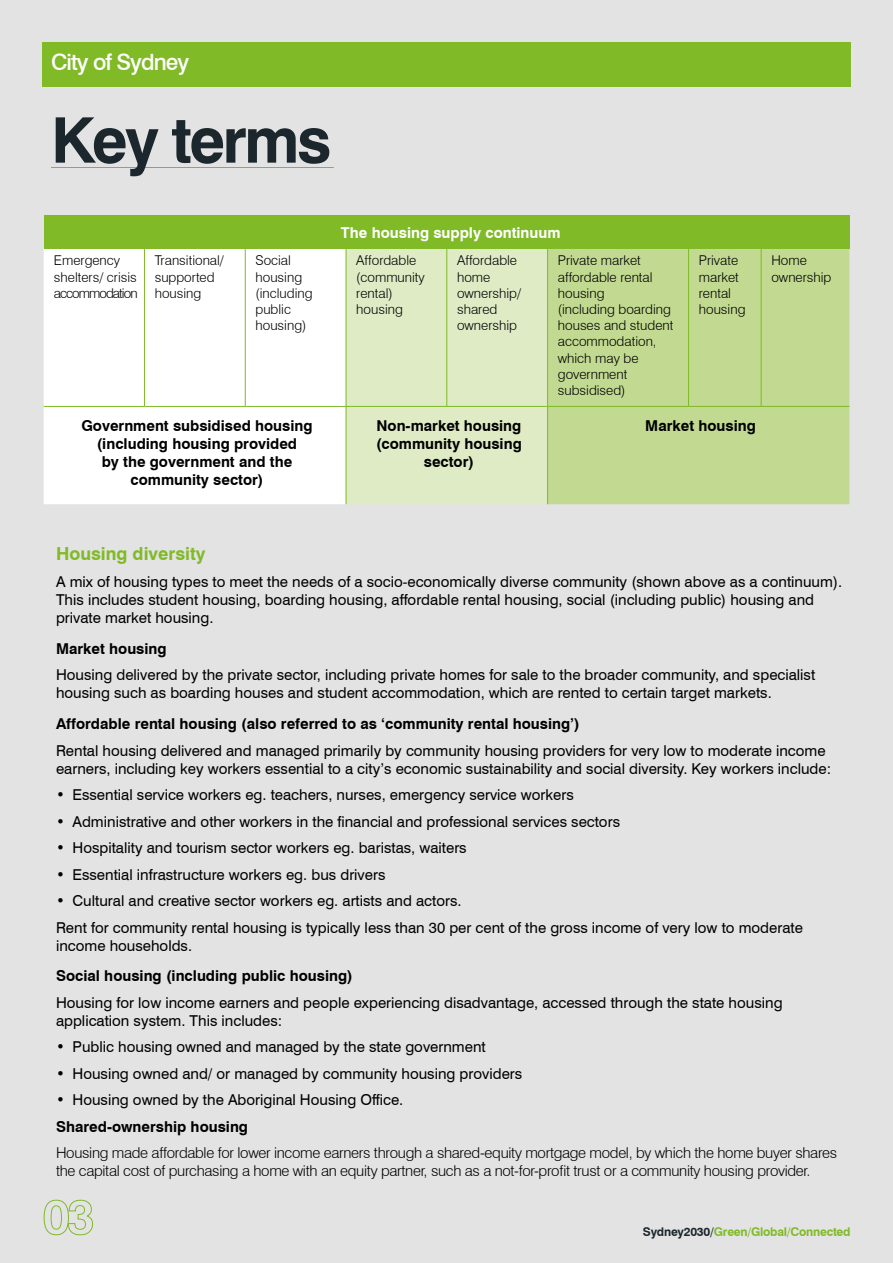
<style>
.page{position:relative;width:893px;height:1263px;background:#e3e3e3}
.page>*{position:absolute;margin:0;border:0;box-sizing:border-box;transform-origin:0 0}
.t1{font:700 63px "Swiss 721 BT";letter-spacing:-.04em;color:#1b272c}
.t2{font:500 22.5px "Swiss 721 BT";letter-spacing:-.04em;color:#fff}
.t3{font:700 18px "Swiss 721 BT";color:#80ba27}
.t4{font:15px/18px "Swiss 721 BT";color:#000}
.t5{font:700 15px/18px "Swiss 721 BT";color:#000;text-align:center}
.t6{font:300 15px/18px "Swiss 721 BT";letter-spacing:-.02em;color:#000}
.t7{font:700 15px "Swiss 721 BT";color:#fff}
.t8{font:300 13.5px/16.2px "Swiss 721 BT";color:#000}
.t9{font:700 12px "Swiss 721 BT";letter-spacing:-.02em;color:#80ba27}
.s1{color:#1b272c}
</style>
<div class="page">
<hr style="left:51px;top:167px;width:283px;height:1px;background:#80ba27">
<div style="left:44px;top:215px;width:805px;height:34px;background:#80ba27"></div>
<div style="left:44px;top:249px;width:302px;height:255px;background:#fff"></div>
<div style="left:347px;top:249px;width:200px;height:255px;background:#deebc5"></div>
<div style="left:548px;top:249px;width:301px;height:255px;background:#c1d990"></div>
<hr style="left:144px;top:249px;width:1px;height:157px;background:#80ba27">
<hr style="left:245px;top:249px;width:1px;height:157px;background:#80ba27">
<hr style="left:346px;top:249px;width:1px;height:157px;background:#80ba27">
<hr style="left:446px;top:249px;width:1px;height:157px;background:#80ba27">
<hr style="left:547px;top:249px;width:1px;height:157px;background:#80ba27">
<hr style="left:688px;top:249px;width:1px;height:157px;background:#80ba27">
<hr style="left:761px;top:249px;width:1px;height:157px;background:#80ba27">
<hr style="left:44px;top:406px;width:100px;height:1px;background:#80ba27">
<hr style="left:144px;top:406px;width:101px;height:1px;background:#80ba27">
<hr style="left:245px;top:406px;width:101px;height:1px;background:#80ba27">
<hr style="left:346px;top:407px;width:1px;height:97px;background:#80ba27">
<hr style="left:346px;top:406px;width:101px;height:1px;background:#80ba27">
<hr style="left:447px;top:406px;width:101px;height:1px;background:#80ba27">
<hr style="left:547px;top:407px;width:1px;height:97px;background:#80ba27">
<hr style="left:548px;top:406px;width:141px;height:1px;background:#80ba27">
<hr style="left:688px;top:406px;width:73px;height:1px;background:#80ba27">
<hr style="left:761px;top:406px;width:88px;height:1px;background:#80ba27">
<svg style="left:43px;top:1199px;width:50px;height:36px"></svg>
<div style="left:43px;top:43px;width:807px;height:44px;background:#80ba27"></div>
<h2 class="t2" style="left:51px;top:49px;width:140px">City of Sydney</h2>
<h2 class="t2" style="left:55px;top:49px;width:140px">City of Sydney</h2>
<h1 class="t1" style="left:51px;top:102px;width:282px">Key terms</h1>
<p class="t7" style="left:341px;top:223px;width:221px">The housing supply continuum</p>
<p class="t8" style="left:54px;top:252px;width:85px">Emergency shelters/ crisis accommodation</p>
<p class="t8" style="left:155px;top:252px;width:71px">Transitional/ supported housing</p>
<p class="t8" style="left:255px;top:252px;width:59px">Social housing (including public housing)</p>
<p class="t8" style="left:356px;top:252px;width:70px">Affordable (community rental) housing</p>
<p class="t8" style="left:457px;top:252px;width:65px">Affordable home ownership/ shared ownership</p>
<p class="t8" style="left:558px;top:252px;width:117px">Private market affordable rental housing<br>(including boarding houses and student accommodation, which may be government subsidised)</p>
<p class="t8" style="left:699px;top:252px;width:48px">Private market rental housing</p>
<p class="t8" style="left:771px;top:252px;width:61px">Home ownership</p>
<p class="t5" style="left:81px;top:416px;width:233px">Government subsidised housing (including housing provided<br>by the government and the community sector)</p>
<p class="t5" style="left:376px;top:416px;width:147px">Non-market housing (community housing sector)</p>
<p class="t5" style="left:645px;top:416px;width:112px">Market housing</p>
<p class="t3" style="left:56px;top:543px;width:151px">Housing diversity</p>
<p class="t4" style="left:56px;top:572px;width:788px">A mix of housing types to meet the needs of a socio-economically diverse community (shown above as a continuum).<br>This includes student housing, boarding housing, affordable rental housing, social (including public) housing and private market housing.</p>
<p class="t5" style="left:56px;top:639px;width:112px">Market housing</p>
<p class="t4" style="left:56px;top:666px;width:761px">Housing delivered by the private sector, including private homes for sale to the broader community, and specialist housing such as boarding houses and student accommodation, which are rented to certain target markets.</p>
<p class="t5" style="left:56px;top:714px;width:525px">Affordable rental housing (also referred to as ‘community rental housing’)</p>
<p class="t4" style="left:56px;top:741px;width:777px">Rental housing delivered and managed primarily by community housing providers for very low to moderate income earners, including key workers essential to a city’s economic sustainability and social diversity. Key workers include:</p>
<p class="t4" style="left:56px;top:785px;width:519px">• Essential service workers eg. teachers, nurses, emergency service workers</p>
<p class="t4" style="left:56px;top:812px;width:566px">• Administrative and other workers in the financial and professional services sectors</p>
<p class="t4" style="left:56px;top:838px;width:412px">• Hospitality and tourism sector workers eg. baristas, waiters</p>
<p class="t4" style="left:56px;top:865px;width:331px">• Essential infrastructure workers eg. bus drivers</p>
<p class="t4" style="left:56px;top:887px;width:748px;line-height:26.5px">• Cultural and creative sector workers eg. artists and actors.<br>Rent for community rental housing is typically less than 30 per cent of the gross income of very low to moderate</p>
<p class="t4" style="left:56px;top:936px;width:138px">income households.</p>
<p class="t5" style="left:56px;top:967px;width:298px">Social housing (including public housing)</p>
<p class="t4" style="left:56px;top:993px;width:728px">Housing for low income earners and people experiencing disadvantage, accessed through the state housing application system. This includes:</p>
<p class="t4" style="left:56px;top:1038px;width:431px">• Public housing owned and managed by the state government</p>
<p class="t4" style="left:56px;top:1064px;width:468px">• Housing owned and/ or managed by community housing providers</p>
<p class="t4" style="left:56px;top:1091px;width:349px">• Housing owned by the Aboriginal Housing Office.</p>
<p class="t5" style="left:56px;top:1117px;width:194px">Shared-ownership housing</p>
<p class="t6" style="left:56px;top:1144px;width:783px">Housing made affordable for lower income earners through a shared-equity mortgage model, by which the home buyer shares the capital cost of purchasing a home with an equity partner, such as a not-for-profit trust or a community housing provider.</p>
<p class="t9" style="left:643px;top:1224px;width:209px"><span class="s1">Sydney2030/</span>Green/Global/Connected</p>
</div>
